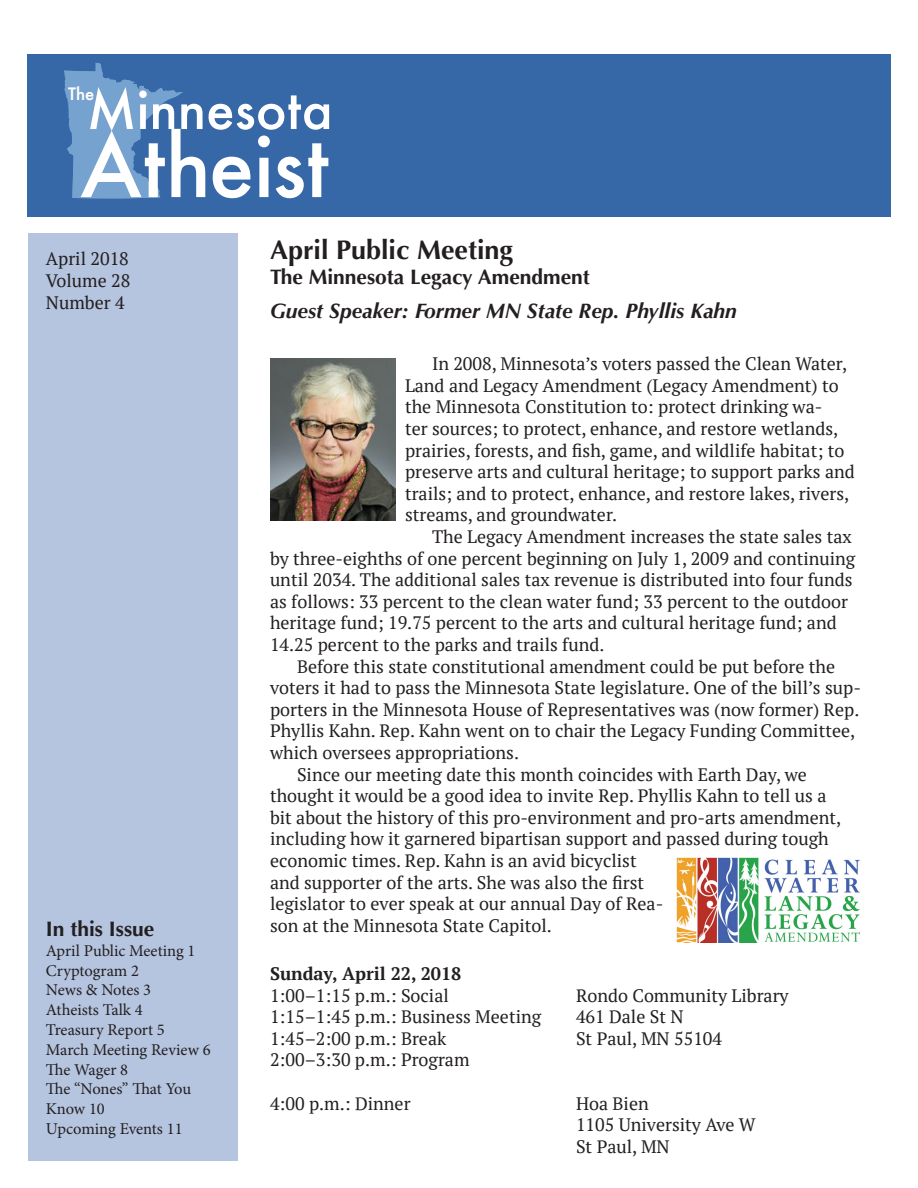
<style>
.page{position:relative;width:918px;height:1188px;background:#fff}
.page>*{position:absolute;margin:0;border:0;box-sizing:border-box;transform-origin:0 0}
.t1{font:500 82.8px "Futura";letter-spacing:-.005em;color:#fff}
.t2{font:500 51.75px "Futura";color:#fff}
.t3{font:700 27px "Optima";color:#231f20}
.Author{font:italic 700 21px "Optima";color:#231f20}
.Subtitle{font:700 21px "Optima";color:#231f20}
.t4{font:18px/21.6px "PT Serif";color:#231f20}
.t5{font:700 18px "PT Serif";color:#231f20}
.t6{font:16.5px/19.8px "Minion Pro";color:#231f20}
.t7{font:500 16.5px "Futura";color:#fff}
</style>
<div class="page">
<div style="left:28px;top:234px;width:210px;height:927px;background:#b5c4df"></div>
<div style="left:27px;top:54px;width:864px;height:162px;background:#3667a7"></div>
<svg style="left:64px;top:62px;width:119px;height:136px"></svg>
<img style="left:270px;top:358px;width:126px;height:162px">
<img style="left:677px;top:858px;width:183px;height:84px">
<p class="t7" style="left:68px;top:82px;width:28px">The</p>
<p class="t2" style="left:87px;top:74px;width:247px">Minnesota</p>
<p class="t1" style="left:80px;top:110px;width:250px">Atheist</p>
<p class="t4" style="left:46px;top:248px;width:84px">April 2018</p>
<p class="t4" style="left:46px;top:270px;width:86px">Volume 28</p>
<p class="t4" style="left:46px;top:291px;width:80px">Number 4</p>
<p class="Subtitle" style="left:46px;top:917px;width:110px">In this Issue</p>
<p class="t6" style="left:46px;top:941px;width:151px">April Public Meeting 1</p>
<p class="t6" style="left:46px;top:961px;width:95px">Cryptogram 2</p>
<p class="t6" style="left:46px;top:980px;width:107px">News &amp; Notes 3</p>
<p class="t6" style="left:46px;top:1000px;width:98px">Atheists Talk 4</p>
<p class="t6" style="left:46px;top:1020px;width:120px">Treasury Report 5</p>
<p class="t6" style="left:46px;top:1040px;width:166px">March Meeting Review 6</p>
<p class="t6" style="left:46px;top:1060px;width:84px">The Wager 8</p>
<p class="t6" style="left:46px;top:1079px;width:147px">The “Nones” That You<br>Know 10</p>
<p class="t6" style="left:46px;top:1119px;width:138px">Upcoming Events 11</p>
<p class="t3" style="left:270px;top:234px;width:245px">April Public Meeting</p>
<p class="Subtitle" style="left:270px;top:264px;width:321px">The Minnesota Legacy Amendment</p>
<p class="Author" style="left:270px;top:298px;width:468px">Guest Speaker: Former MN State Rep. Phyllis Kahn</p>
<p class="t4" style="left:405px;top:353px;width:451px;text-indent:27px">In 2008, Minnesota’s voters passed the Clean Water, Land and Legacy Amendment (Legacy Amendment) to the Minnesota Constitution to: protect drinking wa-<br>ter sources; to protect, enhance, and restore wetlands, prairies, forests, and fish, game, and wildlife habitat; to preserve arts and cultural heritage; to support parks and trails; and to protect, enhance, and restore lakes, rivers, streams, and groundwater.</p>
<p class="t4" style="left:270px;top:526px;width:587px;text-indent:162px">The Legacy Amendment increases the state sales tax by three-eighths of one percent beginning on July 1, 2009 and continuing until 2034. The additional sales tax revenue is distributed into four funds as follows: 33 percent to the clean water fund; 33 percent to the outdoor heritage fund; 19.75 percent to the arts and cultural heritage fund; and 14.25 percent to the parks and trails fund.</p>
<p class="t4" style="left:270px;top:655px;width:593px;text-indent:27px">Before this state constitutional amendment could be put before the voters it had to pass the Minnesota State legislature. One of the bill’s sup&shy;porters in the Minnesota House of Representatives was (now former) Rep.<br>Phyllis Kahn. Rep. Kahn went on to chair the Legacy Funding Committee, which oversees appropriations.</p>
<p class="t4" style="left:270px;top:763px;width:573px;text-indent:27px">Since our meeting date this month coincides with Earth Day, we thought it would be a good idea to invite Rep. Phyllis Kahn to tell us a bit about the history of this pro-environment and pro-arts amendment, including how it garnered bipartisan support and passed during tough economic times. Rep. Kahn is an avid bicyclist<br>and supporter of the arts. She was also the first<br>legislator to ever speak at our annual Day of Rea-<br>son at the Minnesota State Capitol.</p>
<p class="t5" style="left:270px;top:962px;width:193px">Sunday, April 22, 2018</p>
<p class="t4" style="left:270px;top:984px;width:180px">1:00–1:15 p.m.: Social</p>
<p class="t4" style="left:270px;top:1006px;width:273px">1:15–1:45 p.m.: Business Meeting<br>1:45–2:00 p.m.: Break</p>
<p class="t4" style="left:270px;top:1049px;width:201px">2:00–3:30 p.m.: Program</p>
<p class="t4" style="left:270px;top:1092px;width:142px">4:00 p.m.: Dinner</p>
<p class="t4" style="left:576px;top:984px;width:214px">Rondo Community Library</p>
<p class="t4" style="left:576px;top:1006px;width:109px">461 Dale St N</p>
<p class="t4" style="left:576px;top:1027px;width:148px">St Paul, MN 55104</p>
<p class="t4" style="left:576px;top:1092px;width:74px">Hoa Bien</p>
<p class="t4" style="left:576px;top:1114px;width:181px">1105 University Ave W</p>
<p class="t4" style="left:576px;top:1135px;width:95px">St Paul, MN</p>
</div>
